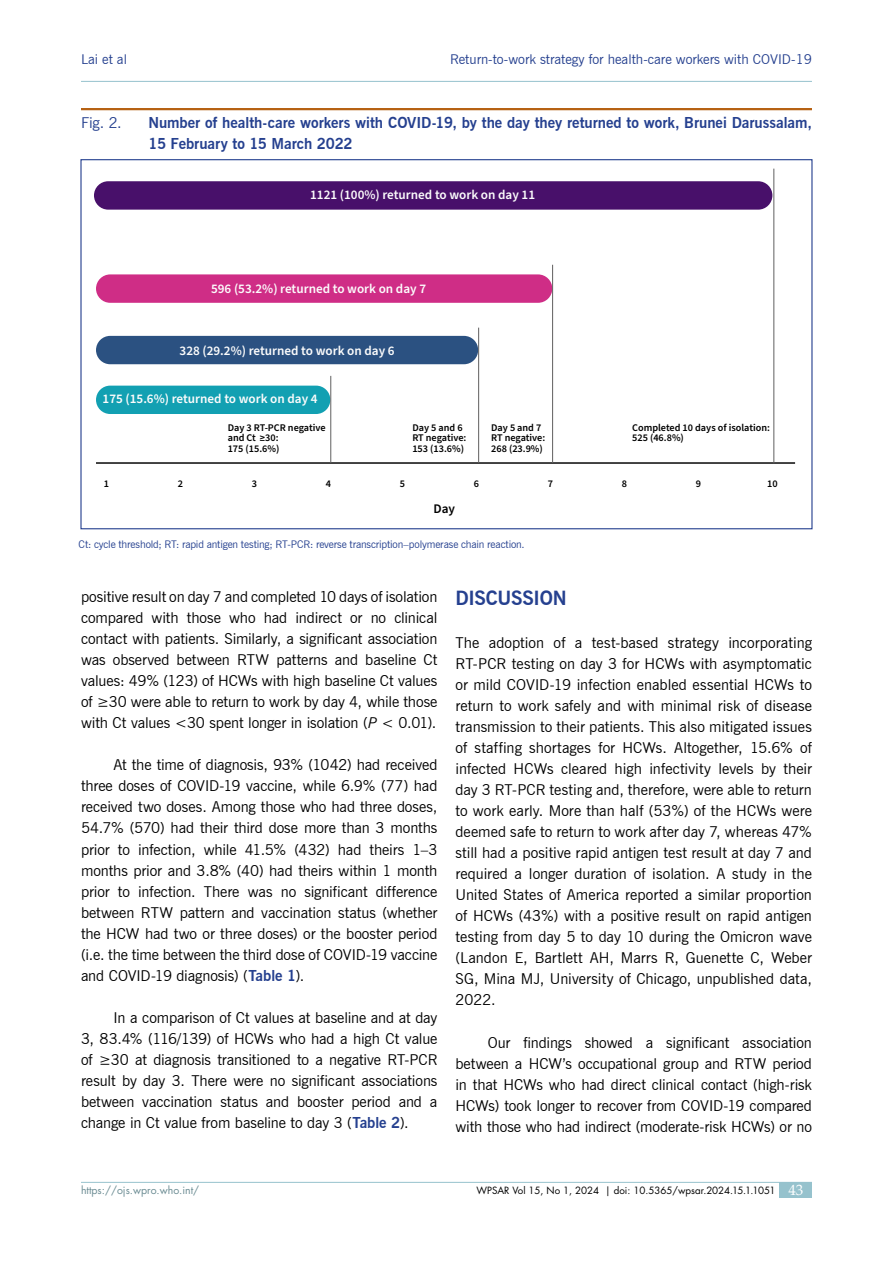
<style>
.page{position:relative;width:893px;height:1263px;background:#fff}
.page>*{position:absolute;margin:0;border:0;box-sizing:border-box;transform-origin:0 0}
.t1{font:700 19.5px "News Gothic BT";letter-spacing:-.015em;color:#25408f}
.t2{font:15px/21px "News Gothic BT";letter-spacing:-.005em;color:#000;text-align:justify}
.t3{font:700 15px/21px "News Gothic BT";letter-spacing:-.005em;color:#25408f}
.t4{font:15px "News Gothic BT";color:#25408f}
.t5{font:13.5px "News Gothic BT";color:#25408f}
.t6{font:600 13.2px "Source Sans Pro";color:#fcfcfc}
.t7{font:600 13.2px "Source Sans Pro";color:#000}
.t8{font:10.5px "News Gothic BT";letter-spacing:-.015em;color:#25408f}
.t9{font:10.5px "Futura LT";color:#6b8c93}
.t10{font:600 10.2px/10.2px "Source Sans Pro";color:#000}
.t11{font:9.75px "Futura LT";color:#000}
.s1{font-style:italic}
.s2{font-weight:700;color:#25408f}
.s3{font-family:"Palatino Linotype";font-size:15px;color:#fff}
</style>
<div class="page">
<hr style="left:81px;top:1182px;width:731px;height:1px;background:#96c2cd">
<div style="left:780px;top:1182px;width:32px;height:15px;background:#96c2cd"></div>
<hr style="left:81px;top:81px;width:731px;height:1px;background:#96c2cd">
<hr style="left:81px;top:108px;width:731px;height:2px;background:#b66113">
<div style="left:94px;top:181px;width:678px;height:29px;background:#48106a;border-radius:14px"></div>
<div style="left:96px;top:274px;width:456px;height:29px;background:#cf2d86;border-radius:14px"></div>
<div style="left:96px;top:336px;width:382px;height:28px;background:#2b5181;border-radius:14px"></div>
<div style="left:96px;top:386px;width:234px;height:28px;background:#12a0b2;border-radius:14px"></div>
<hr style="left:96px;top:462px;width:699px;height:2px;background:#020202">
<hr style="left:330px;top:376px;width:1px;height:87px;background:#605f5f">
<hr style="left:478px;top:328px;width:1px;height:135px;background:#605f5f">
<hr style="left:552px;top:265px;width:1px;height:198px;background:#605f5f">
<hr style="left:774px;top:169px;width:1px;height:294px;background:#605f5f">
<p class="t5" style="left:81px;top:51px;width:48px">Lai et al</p>
<p class="t5" style="left:450px;top:51px;width:363px">Return-to-work strategy for health-care workers with COVID-19</p>
<p class="t4" style="left:81px;top:114px;width:42px">Fig. 2.</p>
<p class="t3" style="left:148px;top:112px;width:665px">Number of health-care workers with COVID-19, by the day they returned to work, Brunei Darussalam,<br>15 February to 15 March 2022</p>
<p class="t6" style="left:310px;top:186px;width:226px">1121 (100%) returned to work on day 11</p>
<p class="t6" style="left:211px;top:280px;width:217px">596 (53.2%) returned to work on day 7</p>
<p class="t6" style="left:180px;top:341px;width:217px">328 (29.2%) returned to work on day 6</p>
<p class="t6" style="left:103px;top:390px;width:217px">175 (15.6%) returned to work on day 4</p>
<p class="t10" style="left:228px;top:423px;width:99px">Day 3 RT-PCR negative and Ct ≥30:<br>175 (15.6%)</p>
<p class="t10" style="left:412px;top:423px;width:56px">Day 5 and 6<br>RT negative:<br>153 (13.6%)</p>
<p class="t10" style="left:491px;top:423px;width:56px">Day 5 and 7<br>RT negative:<br>268 (23.9%)</p>
<p class="t10" style="left:632px;top:423px;width:139px">Completed 10 days of isolation:<br>525 (46.8%)</p>
<p class="t10" style="left:104px;top:479px;width:7px">1</p>
<p class="t10" style="left:178px;top:479px;width:7px">2</p>
<p class="t10" style="left:252px;top:479px;width:7px">3</p>
<p class="t10" style="left:326px;top:479px;width:7px">4</p>
<p class="t10" style="left:400px;top:479px;width:7px">5</p>
<p class="t10" style="left:474px;top:479px;width:7px">6</p>
<p class="t7" style="left:434px;top:500px;width:23px">Day</p>
<p class="t8" style="left:79px;top:538px;width:448px">Ct: cycle threshold; RT: rapid antigen testing; RT-PCR: reverse transcription–polymerase chain reaction.</p>
<p class="t10" style="left:548px;top:479px;width:7px">7</p>
<p class="t10" style="left:622px;top:479px;width:7px">8</p>
<p class="t10" style="left:696px;top:479px;width:7px">9</p>
<p class="t10" style="left:767px;top:479px;width:12px">10</p>
<p class="t2" style="left:81px;top:586px;width:358px">positive result on day 7 and completed 10 days of isolation compared with those who had indirect or no clinical contact with patients. Similarly, a significant association was observed between RTW patterns and baseline Ct values: 49% (123) of HCWs with high baseline Ct values of ≥30 were able to return to work by day 4, while those with Ct values &lt;30 spent longer in isolation (<span class="s1">P</span> &lt; 0.01).</p>
<p class="t2" style="left:81px;top:754px;width:358px;text-indent:32px">At the time of diagnosis, 93% (1042) had received three doses of COVID-19 vaccine, while 6.9% (77) had received two doses. Among those who had three doses, 54.7% (570) had their third dose more than 3 months prior to infection, while 41.5% (432) had theirs 1–3 months prior and 3.8% (40) had theirs within 1 month prior to infection. There was no significant difference between RTW pattern and vaccination status (whether the HCW had two or three doses) or the booster period (i.e. the time between the third dose of COVID-19 vaccine and COVID-19 diagnosis) (<span class="s2">Table 1</span>).</p>
<p class="t2" style="left:81px;top:1007px;width:358px;text-indent:32px">In a comparison of Ct values at baseline and at day 3, 83.4% (116/139) of HCWs who had a high Ct value of ≥30 at diagnosis transitioned to a negative RT-PCR result by day 3. There were no significant associations between vaccination status and booster period and a change in Ct value from baseline to day 3 (<span class="s2">Table 2</span>).</p>
<h1 class="t1" style="left:455px;top:586px;width:113px">DISCUSSION</h1>
<p class="t2" style="left:455px;top:632px;width:358px">The adoption of a test-based strategy incorporating RT-PCR testing on day 3 for HCWs with asymptomatic or mild COVID-19 infection enabled essential HCWs to return to work safely and with minimal risk of disease transmission to their patients. This also mitigated issues of staffing shortages for HCWs. Altogether, 15.6% of infected HCWs cleared high infectivity levels by their day 3 RT-PCR testing and, therefore, were able to return to work early. More than half (53%) of the HCWs were deemed safe to return to work after day 7, whereas 47% still had a positive rapid antigen test result at day 7 and required a longer duration of isolation. A study in the United States of America reported a similar proportion of HCWs (43%) with a positive result on rapid antigen testing from day 5 to day 10 during the Omicron wave (Landon E, Bartlett AH, Marrs R, Guenette C, Weber SG, Mina MJ, University of Chicago, unpublished data, 2022.</p>
<p class="t2" style="left:455px;top:1031px;width:358px;text-indent:32px">Our findings showed a significant association between a HCW’s occupational group and RTW period in that HCWs who had direct clinical contact (high-risk HCWs) took longer to recover from COVID-19 compared with those who had indirect (moderate-risk HCWs) or no</p>
<p class="t9" style="left:81px;top:1183px;width:120px">https://ojs.wpro.who.int/</p>
<p class="t11" style="left:476px;top:1184px;width:328px">WPSAR Vol 15, No 1, 2024 | doi: 10.5365/wpsar.2024.15.1.1051 <span class="s3">43</span></p>
</div>
